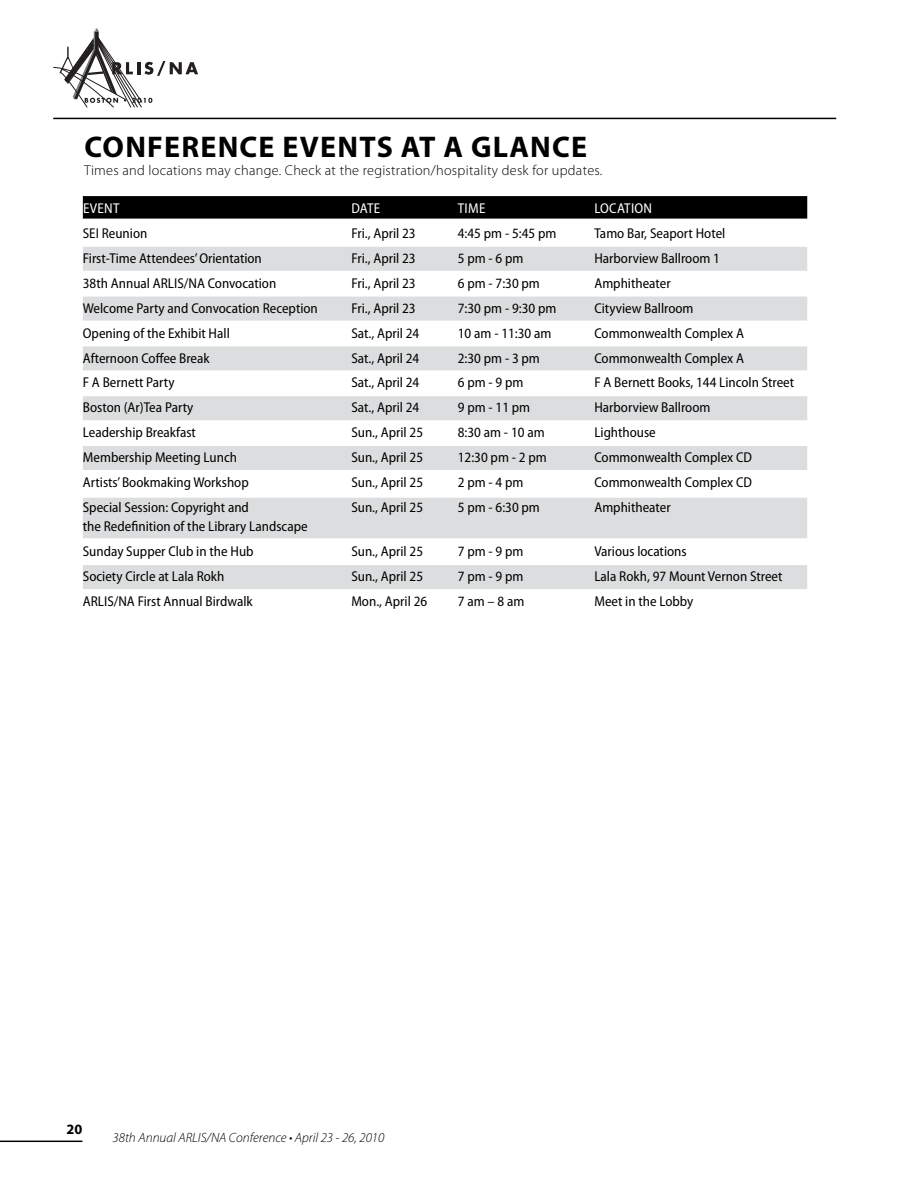
<style>
.page{position:relative;width:918px;height:1188px;background:#fff}
.page>*{position:absolute;margin:0;border:0;box-sizing:border-box;transform-origin:0 0}
.t1{font:700 30px "Myriad Pro";letter-spacing:.04em;color:#000}
.t2{font:semi-condensed 14.25px/24.9px "Myriad Pro";color:#000}
.t3{font:300 14.25px "Myriad Pro";letter-spacing:.02em;color:#000}
.t4{font:semi-condensed 14.25px "Myriad Pro";letter-spacing:.01em;color:#fff}
.t5{font:700 14.25px "Myriad Pro";color:#000}
.t6{font:italic 300 13.5px "Myriad Pro";color:#000}
</style>
<div class="page">
<hr style="left:53px;top:118px;width:783px;height:1px;background:#000">
<hr style="left:0;top:1141px;width:82px;height:1px;background:#000">
<svg style="left:53px;top:28px;width:145px;height:79px"></svg>
<div style="left:83px;top:196px;width:724px;height:23px;background:#000"></div>
<div style="left:83px;top:247px;width:724px;height:24px;background:#dcddde"></div>
<div style="left:83px;top:297px;width:724px;height:24px;background:#dcddde"></div>
<div style="left:83px;top:346px;width:724px;height:24px;background:#dcddde"></div>
<div style="left:83px;top:396px;width:724px;height:24px;background:#dcddde"></div>
<div style="left:83px;top:446px;width:724px;height:24px;background:#dcddde"></div>
<div style="left:83px;top:498px;width:724px;height:40px;background:#dcddde"></div>
<div style="left:83px;top:565px;width:724px;height:24px;background:#dcddde"></div>
<h1 class="t1" style="left:84px;top:131px;width:504px">CONFERENCE EVENTS AT A GLANCE</h1>
<p class="t3" style="left:84px;top:162px;width:520px">Times and locations may change. Check at the registration/hospitality desk for updates.</p>
<p class="t4" style="left:83px;top:201px;width:14px">Event</p>
<p class="t4" style="left:351px;top:201px;width:15px">Date</p>
<p class="t4" style="left:458px;top:201px;width:13px">Time</p>
<p class="t4" style="left:594px;top:201px;width:15px">Location</p>
<p class="t2" style="left:83px;top:221px;width:66px">SEI Reunion</p>
<p class="t2" style="left:351px;top:221px;width:66px">Fri., April 23</p>
<p class="t2" style="left:458px;top:221px;width:100px">4:45 pm - 5:45 pm</p>
<p class="t2" style="left:594px;top:221px;width:133px">Tamo Bar, Seaport Hotel</p>
<p class="t2" style="left:83px;top:246px;width:181px">First-Time Attendees’ Orientation</p>
<p class="t2" style="left:351px;top:246px;width:66px">Fri., April 23</p>
<p class="t2" style="left:458px;top:246px;width:67px">5 pm - 6 pm</p>
<p class="t2" style="left:594px;top:246px;width:127px">Harborview Ballroom 1</p>
<p class="t2" style="left:83px;top:271px;width:195px">38th Annual ARLIS/NA Convocation</p>
<p class="t2" style="left:351px;top:271px;width:66px">Fri., April 23</p>
<p class="t2" style="left:458px;top:271px;width:84px">6 pm - 7:30 pm</p>
<p class="t2" style="left:594px;top:271px;width:78px">Amphitheater</p>
<p class="t2" style="left:83px;top:296px;width:237px">Welcome Party and Convocation Reception</p>
<p class="t2" style="left:351px;top:296px;width:66px">Fri., April 23</p>
<p class="t2" style="left:458px;top:296px;width:100px">7:30 pm - 9:30 pm</p>
<p class="t2" style="left:594px;top:296px;width:101px">Cityview Ballroom</p>
<p class="t2" style="left:83px;top:321px;width:148px">Opening of the Exhibit Hall</p>
<p class="t2" style="left:351px;top:321px;width:69px">Sat., April 24</p>
<p class="t2" style="left:458px;top:321px;width:95px">10 am - 11:30 am</p>
<p class="t2" style="left:594px;top:321px;width:151px">Commonwealth Complex A</p>
<p class="t2" style="left:83px;top:346px;width:128px">Afternoon Coffee Break</p>
<p class="t2" style="left:351px;top:346px;width:69px">Sat., April 24</p>
<p class="t2" style="left:458px;top:346px;width:84px">2:30 pm - 3 pm</p>
<p class="t2" style="left:594px;top:346px;width:151px">Commonwealth Complex A</p>
<p class="t2" style="left:83px;top:371px;width:93px">F A Bernett Party</p>
<p class="t2" style="left:351px;top:371px;width:69px">Sat., April 24</p>
<p class="t2" style="left:458px;top:371px;width:67px">6 pm - 9 pm</p>
<p class="t2" style="left:594px;top:371px;width:201px">F A Bernett Books, 144 Lincoln Street</p>
<p class="t2" style="left:83px;top:395px;width:112px">Boston (Ar)Tea Party</p>
<p class="t2" style="left:351px;top:395px;width:69px">Sat., April 24</p>
<p class="t2" style="left:458px;top:395px;width:74px">9 pm - 11 pm</p>
<p class="t2" style="left:594px;top:395px;width:118px">Harborview Ballroom</p>
<p class="t2" style="left:83px;top:420px;width:115px">Leadership Breakfast</p>
<p class="t2" style="left:351px;top:420px;width:73px">Sun., April 25</p>
<p class="t2" style="left:458px;top:420px;width:88px">8:30 am - 10 am</p>
<p class="t2" style="left:594px;top:420px;width:63px">Lighthouse</p>
<p class="t2" style="left:83px;top:445px;width:156px">Membership Meeting Lunch</p>
<p class="t2" style="left:351px;top:445px;width:73px">Sun., April 25</p>
<p class="t2" style="left:458px;top:445px;width:90px">12:30 pm - 2 pm</p>
<p class="t2" style="left:594px;top:445px;width:159px">Commonwealth Complex CD</p>
<p class="t2" style="left:83px;top:470px;width:167px">Artists’ Bookmaking Workshop</p>
<p class="t2" style="left:351px;top:470px;width:73px">Sun., April 25</p>
<p class="t2" style="left:458px;top:470px;width:67px">2 pm - 4 pm</p>
<p class="t2" style="left:594px;top:470px;width:159px">Commonwealth Complex CD</p>
<p class="t2" style="left:83px;top:495px;width:168px">Special Session: Copyright and</p>
<p class="t2" style="left:351px;top:495px;width:73px">Sun., April 25</p>
<p class="t2" style="left:458px;top:495px;width:84px">5 pm - 6:30 pm</p>
<p class="t2" style="left:594px;top:495px;width:78px">Amphitheater</p>
<p class="t2" style="left:83px;top:515px;width:226px">the Redefinition of the Library Landscape<br>Sunday Supper Club in the Hub</p>
<p class="t2" style="left:351px;top:539px;width:73px">Sun., April 25</p>
<p class="t2" style="left:458px;top:539px;width:67px">7 pm - 9 pm</p>
<p class="t2" style="left:594px;top:539px;width:94px">Various locations</p>
<p class="t2" style="left:83px;top:564px;width:143px">Society Circle at Lala Rokh</p>
<p class="t2" style="left:351px;top:564px;width:73px">Sun., April 25</p>
<p class="t2" style="left:458px;top:564px;width:67px">7 pm - 9 pm</p>
<p class="t2" style="left:594px;top:564px;width:190px">Lala Rokh, 97 Mount Vernon Street</p>
<p class="t2" style="left:83px;top:589px;width:171px">ARLIS/NA First Annual Birdwalk</p>
<p class="t2" style="left:351px;top:589px;width:77px">Mon., April 26</p>
<p class="t2" style="left:458px;top:589px;width:68px">7 am – 8 am</p>
<p class="t2" style="left:594px;top:589px;width:101px">Meet in the Lobby</p>
<p class="t5" style="left:67px;top:1121px;width:17px">20</p>
<p class="t6" style="left:113px;top:1130px;width:273px">38th Annual ARLIS/NA Conference • April 23 - 26, 2010</p>
</div>
